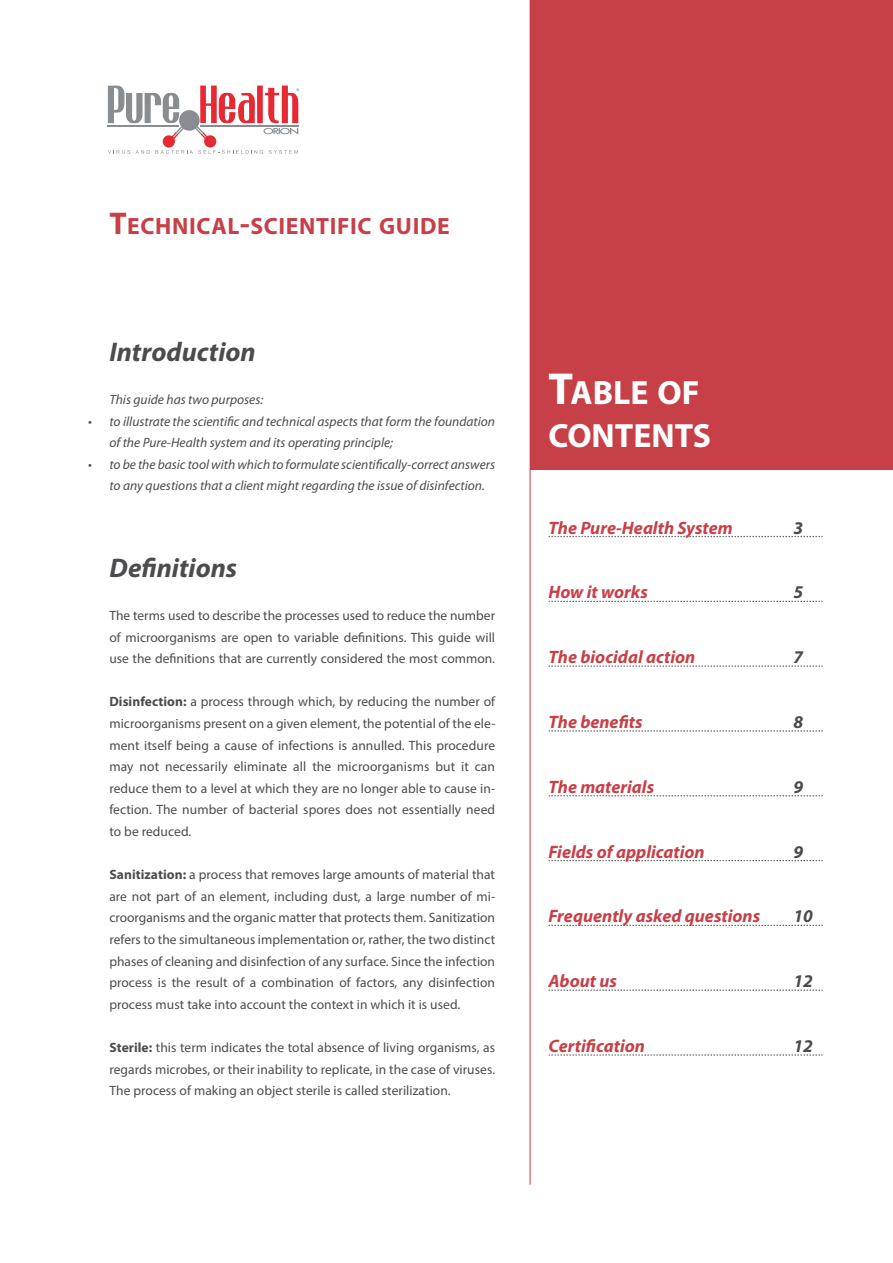
<style>
.page{position:relative;width:893px;height:1263px;background:#fff}
.page>*{position:absolute;margin:0;border:0;box-sizing:border-box;transform-origin:0 0}
.t1{font:700 33.75px/43.2px "Myriad Pro";color:#fff}
.t2{font:italic 700 27px "Myriad Pro";color:#4c4c4e}
.t3{font:700 23.7px "Myriad Pro";letter-spacing:.025em;color:#c84047}
.t4{font:italic 700 18px "Myriad Pro";color:#c84047}
.t5{font:italic 700 18px "Myriad Pro";color:#4c4c4e}
.t6{font:13.5px/21.6px "Myriad Pro";letter-spacing:.005em;color:#4c4c4e;text-align:justify}
.t7{font:italic 13.5px/21.6px "Myriad Pro";color:#4c4c4e}
.s1{font-size:31.5px}
.s2{font-weight:700}
.s3{font-size:45px}
</style>
<div class="page">
<div style="left:530px;top:0;width:363px;height:470px;background:#c84047"></div>
<svg style="left:548px;top:536px;width:275px;height:1px"></svg>
<svg style="left:548px;top:601px;width:275px;height:1px"></svg>
<svg style="left:548px;top:665px;width:275px;height:2px"></svg>
<svg style="left:548px;top:730px;width:275px;height:2px"></svg>
<svg style="left:548px;top:795px;width:275px;height:1px"></svg>
<svg style="left:548px;top:860px;width:275px;height:1px"></svg>
<svg style="left:548px;top:925px;width:275px;height:1px"></svg>
<svg style="left:548px;top:989px;width:275px;height:2px"></svg>
<svg style="left:548px;top:1054px;width:275px;height:2px"></svg>
<hr style="left:530px;top:0;width:1px;height:1185px;background:#c84047">
<svg style="left:108px;top:86px;width:191px;height:68px"></svg>
<h3 class="t3" style="left:109px;top:217px;width:342px"><span class="s1">T</span>ECHNICAL<span class="s1">-</span>SCIENTIFIC GUIDE</h3>
<h2 class="t2" style="left:109px;top:342px;width:148px">Introduction</h2>
<p class="t7" style="left:109px;top:390px;width:155px">This guide has two purposes:</p>
<p class="t7" style="left:109px;top:411px;width:387px;text-indent:-21px">• to illustrate the scientific and technical aspects that form the foundation of the Pure-Health system and its operating principle;</p>
<p class="t7" style="left:109px;top:455px;width:387px;text-indent:-21px">• to be the basic tool with which to formulate scientifically-correct answers to any questions that a client might regarding the issue of disinfection.</p>
<h2 class="t2" style="left:109px;top:558px;width:129px">Definitions</h2>
<p class="t6" style="left:109px;top:606px;width:387px">The terms used to describe the processes used to reduce the number of microorganisms are open to variable definitions. This guide will use the definitions that are currently considered the most common.</p>
<p class="t6" style="left:109px;top:692px;width:388px"><span class="s2">DISINFECTION:</span> a process through which, by reducing the number of microorganisms present on a given element, the potential of the ele&shy;ment itself being a cause of infections is annulled. This procedure may not necessarily eliminate all the microorganisms but it can reduce them to a level at which they are no longer able to cause in&shy;fection. The number of bacterial spores does not essentially need to be reduced.</p>
<p class="t6" style="left:109px;top:865px;width:387px"><span class="s2">SANITIZATION:</span> a process that removes large amounts of material that are not part of an element, including dust, a large number of mi&shy;croorganisms and the organic matter that protects them. Sanitization refers to the simultaneous implementation or, rather, the two distinct phases of cleaning and disinfection of any surface. Since the infection process is the result of a combination of factors, any disinfection process must take into account the context in which it is used.</p>
<p class="t6" style="left:109px;top:1038px;width:387px"><span class="s2">STERILE:</span> this term indicates the total absence of living organisms, as regards microbes, or their inability to replicate, in the case of viruses.<br>The process of making an object sterile is called sterilization.</p>
<h1 class="t1" style="left:548px;top:374px;width:164px"><span class="s3">T</span>ABLE OF<br>CONTENTS</h1>
<h3 class="t4" style="left:548px;top:521px;width:186px">The Pure-Health System</h3>
<h3 class="t5" style="left:793px;top:521px;width:11px">3</h3>
<h3 class="t4" style="left:548px;top:586px;width:101px">How it works</h3>
<h3 class="t5" style="left:793px;top:586px;width:11px">5</h3>
<h3 class="t4" style="left:548px;top:650px;width:149px">The biocidal action</h3>
<h3 class="t5" style="left:793px;top:650px;width:11px">7</h3>
<h3 class="t4" style="left:548px;top:715px;width:96px">The benefits</h3>
<h3 class="t5" style="left:793px;top:715px;width:11px">8</h3>
<h3 class="t4" style="left:548px;top:780px;width:107px">The materials</h3>
<h3 class="t5" style="left:793px;top:780px;width:11px">9</h3>
<h3 class="t4" style="left:548px;top:845px;width:158px">Fields of application</h3>
<h3 class="t5" style="left:793px;top:845px;width:11px">9</h3>
<h3 class="t4" style="left:548px;top:910px;width:213px">Frequently asked questions</h3>
<h3 class="t5" style="left:793px;top:910px;width:21px">10</h3>
<h3 class="t4" style="left:548px;top:974px;width:70px">About us</h3>
<h3 class="t5" style="left:793px;top:974px;width:21px">12</h3>
<h3 class="t4" style="left:548px;top:1039px;width:98px">Certification</h3>
<h3 class="t5" style="left:793px;top:1039px;width:21px">12</h3>
</div>
